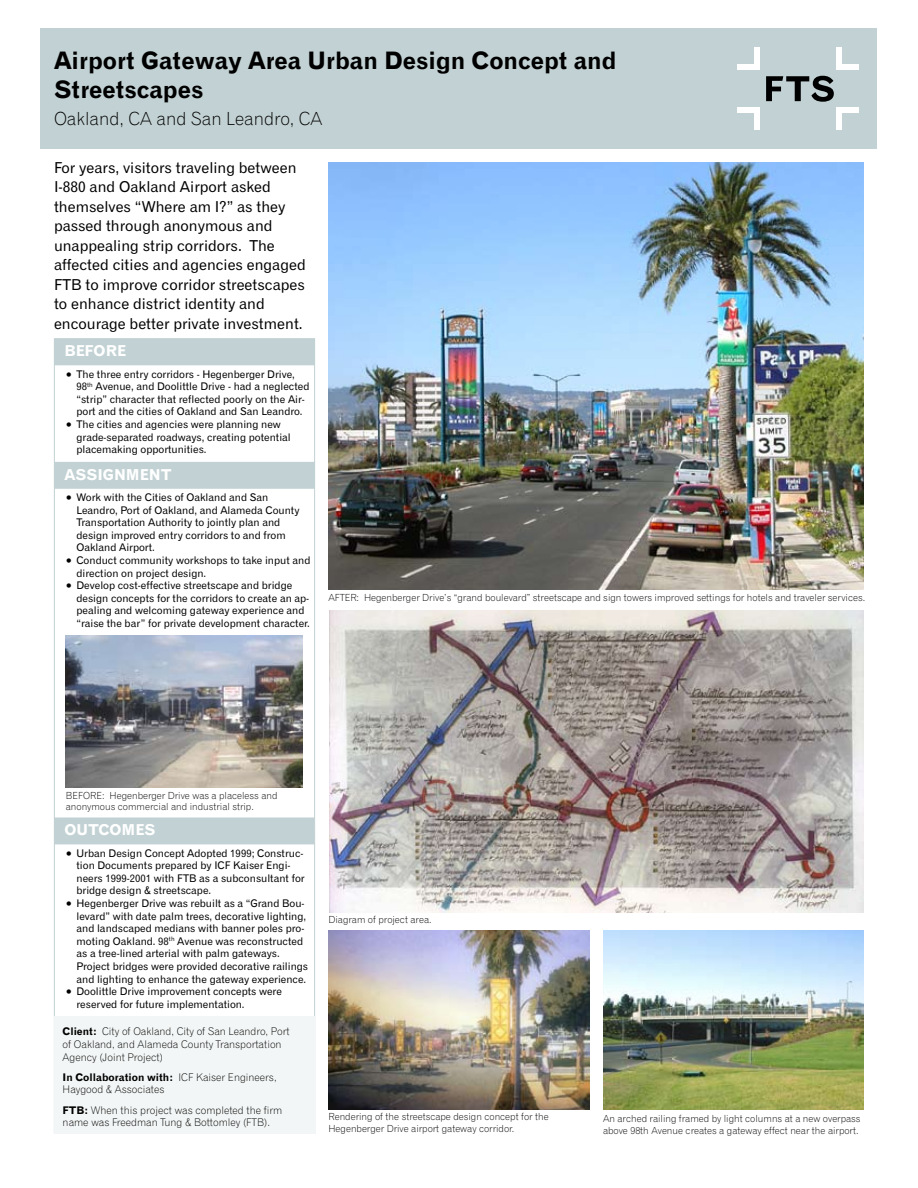
<style>
.page{position:relative;width:918px;height:1188px;background:#fff}
.page>*{position:absolute;margin:0;border:0;box-sizing:border-box;transform-origin:0 0}
.t1{font:24px/28.8px "Gothic 720 BT Bold B";color:#000}
.t2{font:18px "Gothic 720 BT Light B";color:#000}
.t3{font:15px/19.5px "Gothic 720 BT Roman B";color:#000}
.t4{font:15px "Gothic 720 BT Bold B";color:#fff}
.t5{font:10.5px/12.6px "Gothic 720 BT Roman B";color:#000}
.t6{font:10.5px/12.6px "Gothic 720 BT Light B";color:#000}
.t7{font:10.5px "Gothic 720 BT Bold B";color:#000}
.t8{font:9.75px/11.7px "Gothic 720 BT Light B";color:#000}
.s1{font-family:"Gothic 720 BT Bold B"}
.s2{font-family:"Gothic 720 BT Light B"}
</style>
<div class="page">
<div style="left:40px;top:28px;width:837px;height:120px;background:#c2d1d3"></div>
<div style="left:754px;top:108px;width:5px;height:22px;background:#fff"></div>
<div style="left:737px;top:108px;width:22px;height:5px;background:#fff"></div>
<div style="left:754px;top:47px;width:5px;height:22px;background:#fff"></div>
<div style="left:737px;top:64px;width:22px;height:5px;background:#fff"></div>
<div style="left:837px;top:47px;width:5px;height:22px;background:#fff"></div>
<div style="left:837px;top:64px;width:22px;height:5px;background:#fff"></div>
<svg style="left:766px;top:76px;width:68px;height:26px"></svg>
<div style="left:837px;top:108px;width:5px;height:22px;background:#fff"></div>
<div style="left:837px;top:108px;width:22px;height:5px;background:#fff"></div>
<div style="left:54px;top:1016px;width:261px;height:118px;background:#f3f6f6"></div>
<div style="left:54px;top:338px;width:261px;height:26px;background:#c2d1d3"></div>
<div style="left:54px;top:356px;width:261px;height:9px;background:#c2d1d3"></div>
<div style="left:54px;top:462px;width:261px;height:25px;background:#c2d1d3"></div>
<div style="left:54px;top:480px;width:261px;height:9px;background:#c2d1d3"></div>
<div style="left:54px;top:817px;width:260px;height:26px;background:#c2d1d3"></div>
<div style="left:54px;top:835px;width:260px;height:9px;background:#c2d1d3"></div>
<img style="left:328px;top:162px;width:536px;height:428px">
<img style="left:329px;top:610px;width:535px;height:302px">
<img style="left:66px;top:636px;width:236px;height:152px">
<img style="left:329px;top:931px;width:260px;height:178px">
<img style="left:603px;top:931px;width:261px;height:178px">
<h1 class="t1" style="left:54px;top:46px;width:564px">Airport Gateway Area Urban Design Concept and<br>Streetscapes</h1>
<h2 class="t2" style="left:54px;top:108px;width:270px">Oakland, CA and San Leandro, CA</h2>
<p class="t3" style="left:54px;top:157px;width:253px">For years, visitors traveling between I-880 and Oakland Airport asked themselves “Where am I?” as they passed through anonymous and unappealing strip corridors. The affected cities and agencies engaged FTB to improve corridor streetscapes to enhance district identity and encourage better private investment.</p>
<h3 class="t4" style="left:64px;top:342px;width:63px">BEFORE</h3>
<p class="t5" style="left:76px;top:367px;width:235px;text-indent:-10px">• The three entry corridors - Hegenberger Drive, 98<sup>th</sup> Avenue, and Doolittle Drive - had a neglected “strip” character that reflected poorly on the Air&shy;port and the cities of Oakland and San Leandro.</p>
<p class="t5" style="left:76px;top:418px;width:216px;text-indent:-10px">• The cities and agencies were planning new grade-separated roadways, creating potential placemaking opportunities.</p>
<h3 class="t4" style="left:64px;top:465px;width:109px">ASSIGNMENT</h3>
<p class="t5" style="left:76px;top:491px;width:225px;text-indent:-10px">• Work with the Cities of Oakland and San Leandro, Port of Oakland, and Alameda County Transportation Authority to jointly plan and design improved entry corridors to and from Oakland Airport.</p>
<p class="t5" style="left:76px;top:554px;width:235px;text-indent:-10px">• Conduct community workshops to take input and direction on project design.</p>
<p class="t5" style="left:76px;top:579px;width:235px;text-indent:-10px">• Develop cost-effective streetscape and bridge design concepts for the corridors to create an ap&shy;pealing and welcoming gateway experience and “raise the bar” for private development character.</p>
<p class="t8" style="left:328px;top:591px;width:538px">AFTER: Hegenberger Drive’s “grand boulevard” streetscape and sign towers improved settings for hotels and traveler services.</p>
<p class="t8" style="left:66px;top:789px;width:213px">BEFORE: Hegenberger Drive was a placeless and anonymous commercial and industrial strip.</p>
<h3 class="t4" style="left:64px;top:821px;width:92px">OUTCOMES</h3>
<p class="t5" style="left:76px;top:847px;width:230px;text-indent:-10px">• Urban Design Concept Adopted 1999; Construc&shy;tion Documents prepared by ICF Kaiser Engi&shy;neers 1999-2001 with FTB as a subconsultant for bridge design &amp; streetscape.</p>
<p class="t5" style="left:76px;top:897px;width:233px;text-indent:-10px">• Hegenberger Drive was rebuilt as a “Grand Bou&shy;levard” with date palm trees, decorative lighting, and landscaped medians with banner poles pro&shy;moting Oakland. 98<sup>th</sup> Avenue was reconstructed as a tree-lined arterial with palm gateways.<br>Project bridges were provided decorative railings and lighting to enhance the gateway experience.</p>
<p class="t5" style="left:76px;top:985px;width:207px;text-indent:-10px">• Doolittle Drive improvement concepts were reserved for future implementation.</p>
<p class="t6" style="left:63px;top:1025px;width:228px"><span class="s1">Client:</span> City of Oakland, City of San Leandro, Port of Oakland, and Alameda County Transportation<br>Agency (Joint Project)</p>
<p class="t7" style="left:63px;top:1071px;width:216px">In Collaboration with: <span class="s2">ICF Kaiser Engineers,</span></p>
<p class="t6" style="left:63px;top:1080px;width:221px;line-height:20.1px">Haygood &amp; Associates<br><span class="s1">FTB:</span> When this project was completed the firm</p>
<p class="t6" style="left:63px;top:1116px;width:209px">name was Freedman Tung &amp; Bottomley (FTB).</p>
<p class="t8" style="left:328px;top:914px;width:105px">Diagram of project area.</p>
<p class="t8" style="left:328px;top:1111px;width:222px">Rendering of the streetscape design concept for the<br>Hegenberger Drive airport gateway corridor.</p>
<p class="t8" style="left:603px;top:1113px;width:259px">An arched railing framed by light columns at a new overpass above 98th Avenue creates a gateway effect near the airport.</p>
</div>
